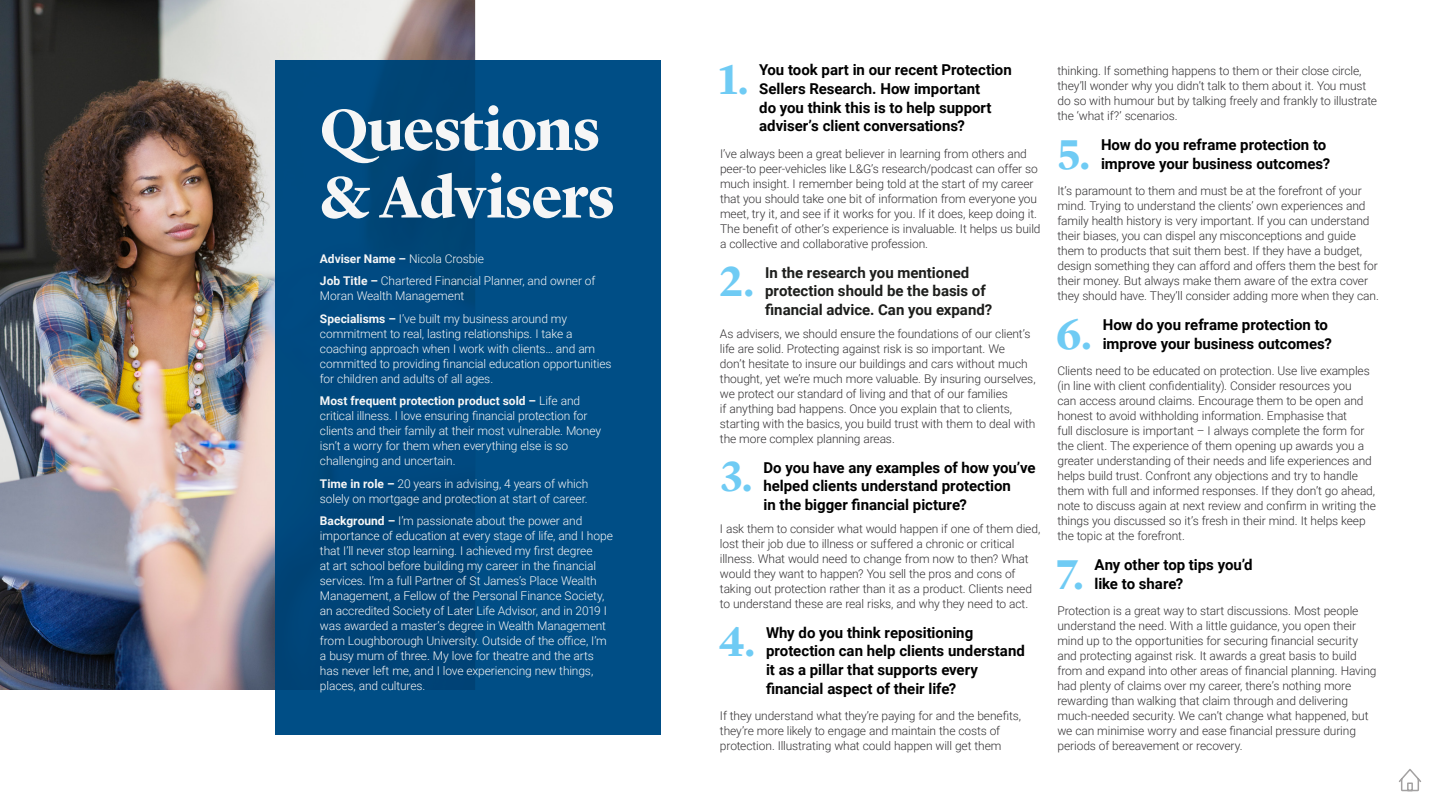
<style>
.page{position:relative;width:1440px;height:810px;background:#fff}
.page>*{position:absolute;margin:0;border:0;box-sizing:border-box;transform-origin:0 0}
.t1{font:700 60px/67.5px "Lyon Display";letter-spacing:-.015em;color:#f6f6f6}
.t2{font:700 43.28px "Lyon Display";color:#6fcbf4}
.t3{font:700 15px/18.8px "Roboto";color:#000}
.t4{font:700 15px/18.8px "Roboto";color:#1d1e1c}
.Body_Text{font:300 12px/15px "Roboto";letter-spacing:-.01em;color:#343234}
.Body_Text-2{font:300 12px/15px "Roboto";letter-spacing:-.01em;color:#f6f6f6}
.s1{font-weight:700}
</style>
<div class="page">
<img style="left:0;top:0;width:475px;height:690px">
<div style="left:275px;top:60px;width:385px;height:675px;background:linear-gradient(to right,#00477b,#004f87)"></div>
<svg style="left:1398px;top:769px;width:24px;height:23px"></svg>
<h1 class="t1" style="left:320px;top:91px;width:296px">Questions &amp; Advisers</h1>
<p class="Body_Text-2" style="left:320px;top:250px;width:166px"><span class="s1">Adviser Name –</span> Nicola Crosbie</p>
<p class="Body_Text-2" style="left:320px;top:273px;width:277px"><span class="s1">Job Title –</span> Chartered Financial Planner, and owner of<br>Moran Wealth Management</p>
<p class="Body_Text-2" style="left:320px;top:310px;width:293px"><span class="s1">Specialisms –</span> I’ve built my business around my commitment to real, lasting relationships. I take a coaching approach when I work with clients… and am committed to providing financial education opportunities for children and adults of all ages.</p>
<p class="Body_Text-2" style="left:320px;top:393px;width:283px"><span class="s1">Most frequent protection product sold –</span> Life and critical illness. I love ensuring financial protection for clients and their family at their most vulnerable. Money isn’t a worry for them when everything else is so challenging and uncertain.</p>
<p class="Body_Text-2" style="left:320px;top:475px;width:270px"><span class="s1">Time in role –</span> 20 years in advising, 4 years of which solely on mortgage and protection at start of career.</p>
<p class="Body_Text-2" style="left:320px;top:513px;width:294px"><span class="s1">Background –</span> I’m passionate about the power and importance of education at every stage of life, and I hope that I’ll never stop learning. I achieved my first degree<br>at art school before building my career in the financial services. I’m a full Partner of St James’s Place Wealth Management, a Fellow of the Personal Finance Society, an accredited Society of Later Life Advisor, and in 2019 I was awarded a master’s degree in Wealth Management from Loughborough University. Outside of the office, I’m a busy mum of three. My love for theatre and the arts has never left me, and I love experiencing new things, places, and cultures.</p>
<h4 class="t2" style="left:719px;top:47px;width:31px">1.</h4>
<h4 class="t3" style="left:759px;top:60px;width:254px">You took part in our recent Protection Sellers Research. How important<br>do you think this is to help support adviser’s client conversations?</h4>
<p class="Body_Text" style="left:720px;top:145px;width:322px">I’ve always been a great believer in learning from others and peer-to peer-vehicles like L&amp;G’s research/podcast can offer so much insight. I remember being told at the start of my career that you should take one bit of information from everyone you meet, try it, and see if it works for you. If it does, keep doing it.<br>The benefit of other’s experience is invaluable. It helps us build a collective and collaborative profession.</p>
<h4 class="t2" style="left:719px;top:249px;width:37px">2.</h4>
<h4 class="t4" style="left:765px;top:262px;width:229px">In the research you mentioned protection should be the basis of financial advice. Can you expand?</h4>
<p class="Body_Text" style="left:720px;top:325px;width:317px">As advisers, we should ensure the foundations of our client’s life are solid. Protecting against risk is so important. We<br>don’t hesitate to insure our buildings and cars without much thought, yet we’re much more valuable. By insuring ourselves, we protect our standard of living and that of our families<br>if anything bad happens. Once you explain that to clients, starting with the basics, you build trust with them to deal with the more complex planning areas.</p>
<h4 class="t2" style="left:720px;top:444px;width:34px">3.</h4>
<h4 class="t3" style="left:763px;top:457px;width:274px">Do you have any examples of how you’ve helped clients understand protection<br>in the bigger financial picture?</h4>
<p class="Body_Text" style="left:720px;top:520px;width:322px">I ask them to consider what would happen if one of them died, lost their job due to illness or suffered a chronic or critical illness. What would need to change from now to then? What would they want to happen? You sell the pros and cons of taking out protection rather than it as a product. Clients need to understand these are real risks, and why they need to act.</p>
<h4 class="t2" style="left:719px;top:609px;width:38px">4.</h4>
<h4 class="t3" style="left:766px;top:622px;width:260px">Why do you think repositioning protection can help clients understand it as a pillar that supports every financial aspect of their life?</h4>
<p class="Body_Text" style="left:720px;top:708px;width:303px">If they understand what they’re paying for and the benefits, they’re more likely to engage and maintain the costs of protection. Illustrating what could happen will get them</p>
<p class="Body_Text" style="left:1058px;top:63px;width:321px">thinking. If something happens to them or their close circle, they’ll wonder why you didn’t talk to them about it. You must do so with humour but by talking freely and frankly to illustrate the ‘what if?’ scenarios.</p>
<h4 class="t2" style="left:1058px;top:122px;width:34px">5.</h4>
<h4 class="t3" style="left:1101px;top:135px;width:231px">How do you reframe protection to improve your business outcomes?</h4>
<p class="Body_Text" style="left:1058px;top:183px;width:323px">It’s paramount to them and must be at the forefront of your mind. Trying to understand the clients’ own experiences and family health history is very important. If you can understand their biases, you can dispel any misconceptions and guide them to products that suit them best. If they have a budget, design something they can afford and offers them the best for their money. But always make them aware of the extra cover they should have. They’ll consider adding more when they can.</p>
<h4 class="t2" style="left:1056px;top:302px;width:38px">6.</h4>
<h4 class="t3" style="left:1103px;top:315px;width:231px">How do you reframe protection to improve your business outcomes?</h4>
<p class="Body_Text" style="left:1058px;top:363px;width:320px">Clients need to be educated on protection. Use live examples (in line with client confidentiality). Consider resources you<br>can access around claims. Encourage them to be open and honest to avoid withholding information. Emphasise that<br>full disclosure is important – I always complete the form for the client. The experience of them opening up awards you a greater understanding of their needs and life experiences and helps build trust. Confront any objections and try to handle them with full and informed responses. If they don’t go ahead, note to discuss again at next review and confirm in writing the things you discussed so it’s fresh in their mind. It helps keep the topic at the forefront.</p>
<h4 class="t2" style="left:1056px;top:542px;width:29px">7.</h4>
<h4 class="t3" style="left:1095px;top:555px;width:160px">Any other top tips you’d like to share?</h4>
<p class="Body_Text" style="left:1058px;top:603px;width:321px">Protection is a great way to start discussions. Most people understand the need. With a little guidance, you open their mind up to the opportunities for securing financial security and protecting against risk. It awards a great basis to build from and expand into other areas of financial planning. Having had plenty of claims over my career, there’s nothing more rewarding than walking that claim through and delivering much-needed security. We can’t change what happened, but we can minimise worry and ease financial pressure during periods of bereavement or recovery.</p>
</div>
